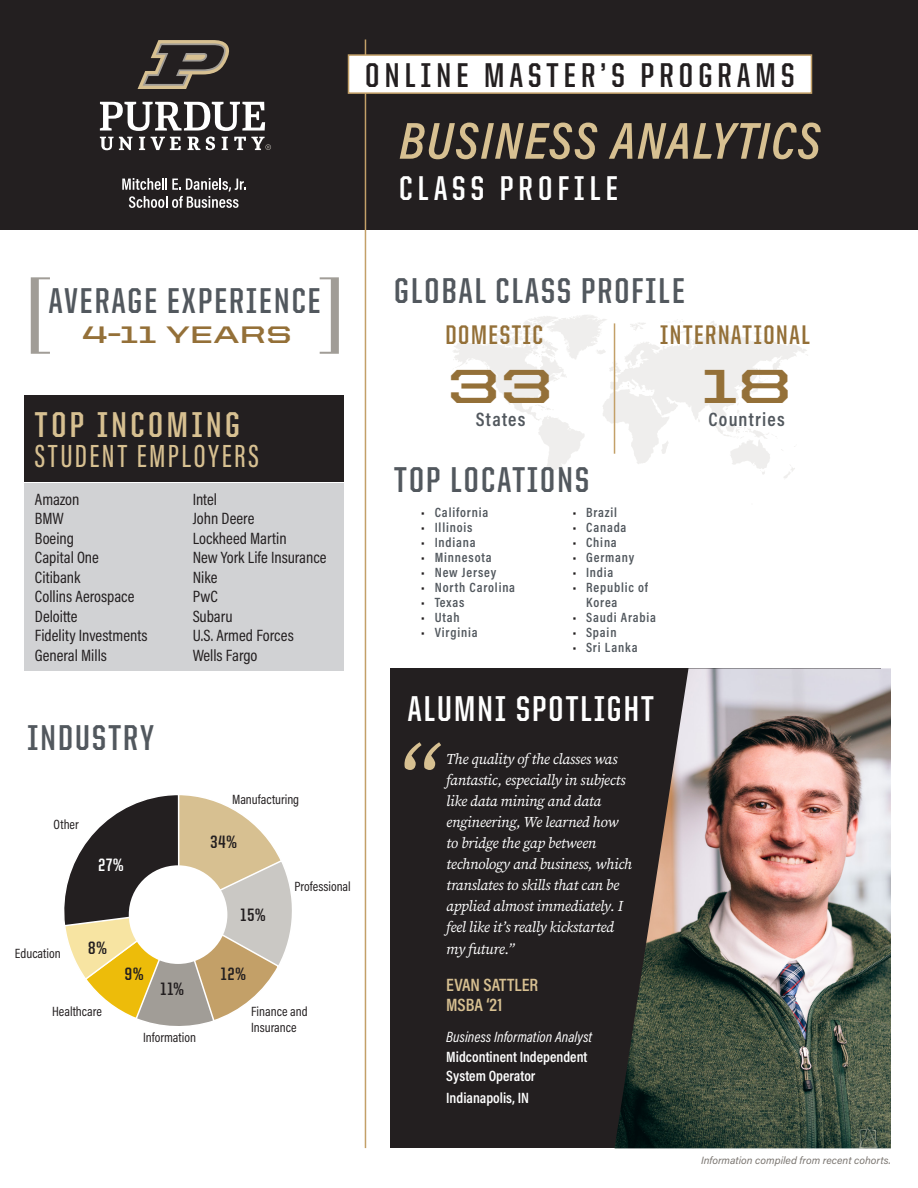
<style>
.page{position:relative;width:918px;height:1188px;background:#fff}
.page>*{position:absolute;margin:0;border:0;box-sizing:border-box;transform-origin:0 0}
.t1{font:italic 97.5px "Source Serif Variable";color:#d7c091}
.t2{font:italic 600 52.5px "Acumin Pro Cond";letter-spacing:.035em;color:#d7c091}
.t3{font:700 48px "United Sans Ext";color:#947038}
.t4{font:700 36px "United Sans Cond";letter-spacing:.06em;color:#52585e}
.t5{font:700 36px "United Sans Cond";letter-spacing:.06em;color:#fff}
.t6{font:700 36px "United Sans Cond";letter-spacing:.105em;color:#d7c091}
.t7{font:700 34.5px "United Sans Cond";letter-spacing:.15em;color:#231f20}
.t8{font:700 34.5px "United Sans Cond";letter-spacing:.15em;color:#fff}
.t9{font:500 33px "Acumin Pro Extra Cond";letter-spacing:.08em;color:#d7c091}
.t10{font:700 27px "United Sans Cond";letter-spacing:.06em;color:#947038}
.t11{font:700 24px "United Sans Ext";color:#947038}
.t12{font:600 19.5px "Acumin Pro Cond";letter-spacing:.06em;color:#52585e}
.t13{font:600 18px/19.5px "Acumin Pro Cond";color:#d7c091}
.t14{font:700 18px "United Sans Cond";letter-spacing:.05em;color:#231f20}
.t15{font:700 18px "United Sans Cond";color:#fff}
.t16{font:16.5px "Acumin Pro Cond";color:#231f20}
.t17{font:italic 15px/21px "Source Serif Pro";letter-spacing:-.02em;color:#fff}
.t18{font:600 15px/19.5px "Acumin Pro Cond";color:#fff}
.t19{font:italic 15px "Acumin Pro Cond";color:#fff}
.t20{font:600 13.5px/15px "Acumin Pro Cond";letter-spacing:.06em;color:#52585e}
.t21{font:13.5px/16.2px "Acumin Pro Cond";color:#231f20}
.t22{font:italic 10.5px "Acumin Pro";color:#7a7570}
.s1{color:#231f20}
</style>
<div class="page">
<svg style="left:64px;top:795px;width:228px;height:231px"></svg>
<div style="left:129px;top:865px;width:98px;height:99px;background:#fff;border-radius:50%"></div>
<div style="left:0;top:0;width:918px;height:230px;background:#231f20"></div>
<svg style="left:122px;top:178px;width:124px;height:30px"></svg>
<svg style="left:138px;top:40px;width:92px;height:49px"></svg>
<svg style="left:100px;top:137px;width:32px;height:13px"></svg>
<svg style="left:139px;top:137px;width:6px;height:13px"></svg>
<svg style="left:222px;top:137px;width:6px;height:13px"></svg>
<svg style="left:151px;top:137px;width:30px;height:13px"></svg>
<svg style="left:188px;top:137px;width:12px;height:13px"></svg>
<svg style="left:206px;top:137px;width:9px;height:13px"></svg>
<svg style="left:100px;top:102px;width:165px;height:29px"></svg>
<svg style="left:234px;top:137px;width:37px;height:13px"></svg>
<hr style="left:365px;top:40px;width:1px;height:1108px;background:#c3a068">
<div style="left:348px;top:54px;width:464px;height:40px;background:#fff;border:2px solid #c3a068"></div>
<div style="left:390px;top:668px;width:491px;height:480px;background:#231f20"></div>
<img style="left:615px;top:668px;width:276px;height:480px">
<svg style="left:31px;top:277px;width:19px;height:77px"></svg>
<svg style="left:320px;top:277px;width:19px;height:77px"></svg>
<div style="left:24px;top:484px;width:319px;height:187px;background:#d1d2d4"></div>
<div style="left:24px;top:396px;width:319px;height:86px;background:#231f20"></div>
<svg style="left:453px;top:315px;width:355px;height:163px"></svg>
<div style="left:394px;top:470px;width:268px;height:77px;background:#fff"></div>
<hr style="left:614px;top:323px;width:1px;height:131px;background:#c3a068">
<h1 class="t7" style="left:365px;top:57px;width:431px">ONLINE MASTER’S PROGRAMS</h1>
<h1 class="t2" style="left:399px;top:106px;width:423px">BUSINESS ANALYTICS</h1>
<h1 class="t8" style="left:399px;top:170px;width:220px">CLASS PROFILE</h1>
<h2 class="t4" style="left:49px;top:282px;width:273px">AVERAGE EXPERIENCE</h2>
<p class="t11" style="left:82px;top:321px;width:212px">4-11 YEARS</p>
<h2 class="t6" style="left:35px;top:406px;width:207px">TOP INCOMING</h2>
<h2 class="t9" style="left:35px;top:436px;width:226px">STUDENT EMPLOYERS</h2>
<p class="t16" style="left:35px;top:488px;width:46px">Amazon</p>
<p class="t16" style="left:35px;top:508px;width:31px">BMW</p>
<p class="t16" style="left:35px;top:527px;width:41px">Boeing</p>
<p class="t16" style="left:35px;top:547px;width:66px">Capital One</p>
<p class="t16" style="left:35px;top:566px;width:47px">Citibank</p>
<p class="t16" style="left:35px;top:586px;width:101px">Collins Aerospace</p>
<p class="t16" style="left:35px;top:605px;width:44px">Deloitte</p>
<p class="t16" style="left:35px;top:625px;width:114px">Fidelity Investments</p>
<p class="t16" style="left:35px;top:644px;width:74px">General Mills</p>
<p class="t16" style="left:193px;top:488px;width:26px">Intel</p>
<p class="t16" style="left:193px;top:508px;width:63px">John Deere</p>
<p class="t16" style="left:193px;top:527px;width:96px">Lockheed Martin</p>
<p class="t16" style="left:193px;top:547px;width:135px">New York Life Insurance</p>
<p class="t16" style="left:193px;top:566px;width:26px">Nike</p>
<p class="t16" style="left:193px;top:586px;width:27px">PwC</p>
<p class="t16" style="left:193px;top:605px;width:41px">Subaru</p>
<p class="t16" style="left:193px;top:625px;width:103px">U.S. Armed Forces</p>
<p class="t16" style="left:193px;top:644px;width:66px">Wells Fargo</p>
<h2 class="t4" style="left:27px;top:719px;width:128px">INDUSTRY</h2>
<p class="t21" style="left:54px;top:816px;width:27px">Other</p>
<p class="t15" style="left:99px;top:856px;width:27px">27%</p>
<p class="t21" style="left:15px;top:945px;width:47px">Education</p>
<p class="t14" style="left:88px;top:939px;width:20px">8%</p>
<p class="t14" style="left:125px;top:964px;width:20px">9%</p>
<p class="t14" style="left:161px;top:980px;width:25px">11%</p>
<p class="t21" style="left:232px;top:791px;width:69px">Manufacturing</p>
<p class="t14" style="left:210px;top:833px;width:28px">34%</p>
<p class="t14" style="left:241px;top:905px;width:27px">15%</p>
<p class="t14" style="left:221px;top:964px;width:26px">12%</p>
<p class="t21" style="left:295px;top:878px;width:58px">Professional</p>
<p class="t21" style="left:52px;top:1002px;width:51px">Healthcare</p>
<p class="t21" style="left:143px;top:1029px;width:54px">Information</p>
<p class="t21" style="left:251px;top:1002px;width:58px">Finance and<br>Insurance</p>
<h2 class="t4" style="left:394px;top:272px;width:292px">GLOBAL CLASS PROFILE</h2>
<h3 class="t10" style="left:445px;top:321px;width:99px">DOMESTIC</h3>
<p class="t3" style="left:448px;top:358px;width:108px">33</p>
<p class="t12" style="left:476px;top:407px;width:51px">States</p>
<h2 class="t4" style="left:394px;top:462px;width:196px">TOP LOCATIONS</h2>
<h3 class="t10" style="left:660px;top:321px;width:151px">INTERNATIONAL</h3>
<p class="t3" style="left:701px;top:358px;width:93px">18</p>
<p class="t12" style="left:709px;top:407px;width:78px">Countries</p>
<p class="t20" style="left:421px;top:505px;width:69px"><span class="s1">•</span> California</p>
<p class="t20" style="left:421px;top:520px;width:53px"><span class="s1">•</span> Illinois</p>
<p class="t20" style="left:421px;top:535px;width:56px"><span class="s1">•</span> Indiana</p>
<p class="t20" style="left:421px;top:550px;width:72px"><span class="s1">•</span> Minnesota</p>
<p class="t20" style="left:421px;top:565px;width:76px"><span class="s1">•</span> New Jersey</p>
<p class="t20" style="left:421px;top:580px;width:95px"><span class="s1">•</span> North Carolina</p>
<p class="t20" style="left:421px;top:595px;width:45px"><span class="s1">•</span> Texas</p>
<p class="t20" style="left:421px;top:610px;width:40px"><span class="s1">•</span> Utah</p>
<p class="t20" style="left:421px;top:625px;width:58px"><span class="s1">•</span> Virginia</p>
<p class="t20" style="left:573px;top:505px;width:46px"><span class="s1">•</span> Brazil</p>
<p class="t20" style="left:573px;top:520px;width:55px"><span class="s1">•</span> Canada</p>
<p class="t20" style="left:573px;top:535px;width:46px"><span class="s1">•</span> China</p>
<p class="t20" style="left:573px;top:550px;width:63px"><span class="s1">•</span> Germany</p>
<p class="t20" style="left:573px;top:565px;width:42px"><span class="s1">•</span> India</p>
<p class="t20" style="left:586px;top:580px;width:63px;text-indent:-14px"><span class="s1">•</span> Republic of<br>Korea</p>
<p class="t20" style="left:573px;top:610px;width:85px"><span class="s1">•</span> Saudi Arabia</p>
<p class="t20" style="left:573px;top:625px;width:45px"><span class="s1">•</span> Spain</p>
<p class="t20" style="left:573px;top:640px;width:66px"><span class="s1">•</span> Sri Lanka</p>
<h2 class="t5" style="left:408px;top:690px;width:248px">ALUMNI SPOTLIGHT</h2>
<p class="t17" style="left:446px;top:748px;width:187px">The quality of the classes was fantastic, especially in subjects like data mining and data engineering, We learned how to bridge the gap between technology and business, which translates to skills that can be applied almost immediately. I feel like it’s really kickstarted</p>
<p class="t17" style="left:446px;top:939px;width:70px">my future.”</p>
<p class="t13" style="left:446px;top:975px;width:93px">EVAN SATTLER<br>MSBA ‘21</p>
<p class="t19" style="left:446px;top:1027px;width:147px">Business Information Analyst</p>
<p class="t18" style="left:446px;top:1046px;width:143px">Midcontinent Independent<br>System Operator</p>
<p class="t18" style="left:446px;top:1087px;width:84px">Indianapolis, IN</p>
<p class="t1" style="left:390px;top:718px;width:48px">“</p>
<p class="t22" style="left:701px;top:1153px;width:191px">Information compiled from recent cohorts.</p>
</div>
